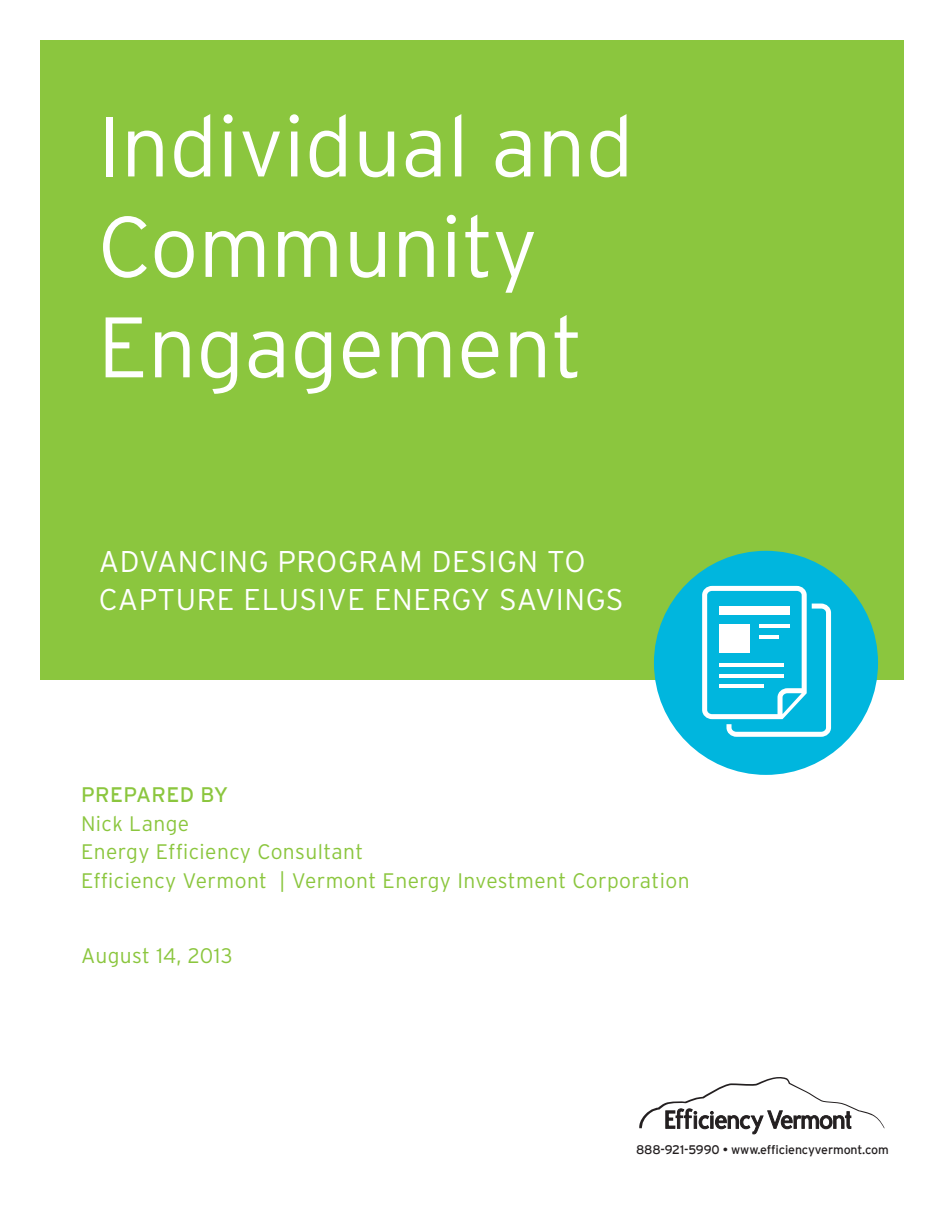
<style>
.page{position:relative;width:945px;height:1215px;background:#fff}
.page>*{position:absolute;margin:0;border:0;box-sizing:border-box;transform-origin:0 0}
.t1{font:300 85.5px/100.5px "Interstate";color:#fff}
.t2{font:300 30px/37.5px "Interstate";letter-spacing:.02em;color:#fff}
.t3{font:300 21px "Interstate";letter-spacing:.02em;color:#8bc63e}
.t4{font:21px "Interstate";letter-spacing:.02em;color:#8bc63e}
.t5{font:12.45px "Interstate";letter-spacing:-.01em;color:#231f20}
</style>
<div class="page">
<div style="left:40px;top:40px;width:864px;height:640px;background:#8bc63e"></div>
<svg style="left:639px;top:1077px;width:246px;height:57px"></svg>
<div style="left:654px;top:551px;width:224px;height:224px;background:#00b6de;border-radius:50%"></div>
<svg style="left:702px;top:586px;width:129px;height:151px"></svg>
<div style="left:719px;top:606px;width:71px;height:9px;background:#fff"></div>
<div style="left:719px;top:624px;width:31px;height:29px;background:#fff"></div>
<hr style="left:759px;top:624px;width:31px;height:4px;background:#fff">
<hr style="left:759px;top:635px;width:20px;height:4px;background:#fff">
<hr style="left:719px;top:663px;width:64px;height:4px;background:#fff">
<hr style="left:719px;top:674px;width:64px;height:3px;background:#fff">
<hr style="left:719px;top:685px;width:45px;height:3px;background:#fff">
<p class="t1" style="left:98px;top:95px;width:537px">Individual and<br>Community<br>Engagement</p>
<p class="t2" style="left:99px;top:542px;width:526px">ADVANCING PROGRAM DESIGN TO<br>CAPTURE ELUSIVE ENERGY SAVINGS</p>
<p class="t4" style="left:81px;top:783px;width:149px">PREPARED BY</p>
<p class="t3" style="left:81px;top:811px;width:110px">Nick Lange</p>
<p class="t3" style="left:81px;top:839px;width:284px">Energy Efficiency Consultant</p>
<p class="t3" style="left:81px;top:868px;width:610px">Efficiency Vermont | Vermont Energy Investment Corporation</p>
<p class="t3" style="left:81px;top:943px;width:153px">August 14, 2013</p>
<p class="t5" style="left:636px;top:1143px;width:254px">888-921-5990 • www.efficiencyvermont.com</p>
</div>
